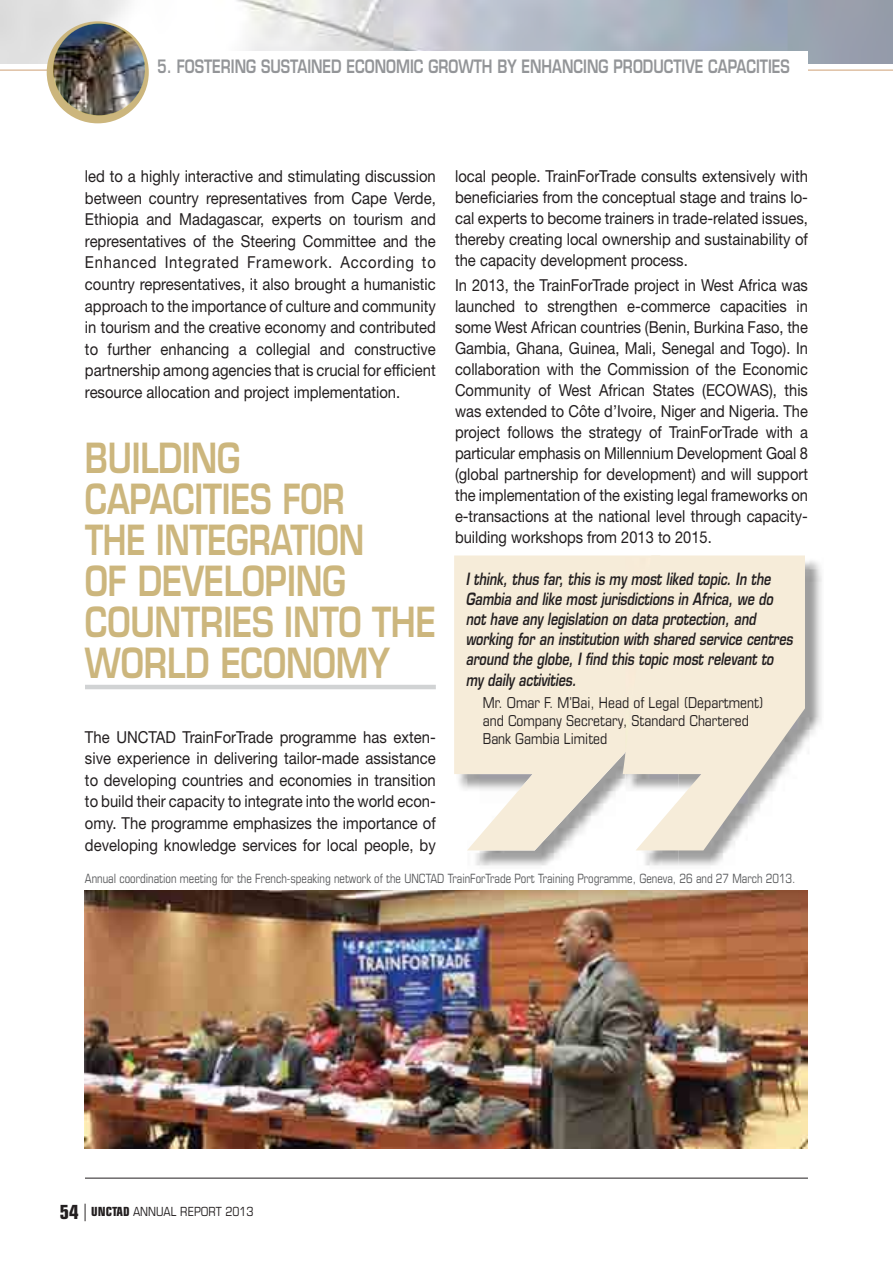
<style>
.page{position:relative;width:893px;height:1263px;background:#fff}
.page>*{position:absolute;margin:0;border:0;box-sizing:border-box;transform-origin:0 0}
.t1{font:600 40.5px/41.1px "Eurostile LT Std";letter-spacing:-.005em;color:#ccb67d;scale:.79 1}
.t2{font:condensed 23.7px "Eurostile LT Std";color:#231f20;scale:.67 1}
.t3{font:600 18px "Eurostile LT Std";color:#939598;scale:.77 1}
.t4{font:16.5px/21.6px "Helvetica Neue LT Std";color:#231f20;text-align:justify;scale:.9 1}
.t5{font:16.5px/21px "Helvetica Neue LT Std";color:#231f20;text-align:justify;scale:.89 1}
.t6{font:italic 600 16.5px/20.1px "Eurostile LT Std";color:#231f20;scale:.75 1}
.t7{font:condensed 15px/18px "Eurostile LT Std";color:#231f20}
.t8{font:condensed 12.75px "Eurostile LT Std";color:#58595b;scale:.93 1}
.t9{font:condensed 12.6px "Eurostile LT Std";color:#231f20}
.s1{font-weight:700;font-size:19.5px}
.s2{font-weight:700}
</style>
<div class="page">
<hr style="left:85px;top:1178px;width:723px;height:1px;background:#231f20">
<img style="left:0;top:0;width:893px;height:64px">
<hr style="left:0;top:70px;width:893px;height:1px;background:#cfa076">
<img style="left:85px;top:890px;width:723px;height:258px">
<hr style="left:85px;top:685px;width:351px;height:4px;background:#d1d3d4">
<img style="left:467px;top:850px;width:94px;height:16px">
<svg style="left:454px;top:555px;width:169px;height:295px;background:#f2eada"></svg>
<img style="left:678px;top:561px;width:144px;height:305px">
<img style="left:636px;top:850px;width:42px;height:16px">
<svg style="left:623px;top:555px;width:182px;height:295px;background:#f2e9da"></svg>
<div style="left:76px;top:51px;width:732px;height:30px;background:#fff"></div>
<div style="left:47px;top:21px;width:102px;height:102px;background:#ccb67d;border-radius:50%"></div>
<img style="left:53px;top:23px;width:92px;height:92px">
<p class="t3" style="left:157px;top:59px;width:823px">5. FOSTERING SUSTAINED ECONOMIC GROWTH BY ENHANCING PRODUCTIVE CAPACITIES</p>
<p class="t4" style="left:85px;top:167px;width:391px">led to a highly interactive and stimulating discussion between country representatives from Cape Verde, Ethiopia and Madagascar, experts on tourism and representatives of the Steering Committee and the Enhanced Integrated Framework. According to country representatives, it also brought a humanistic approach to the importance of culture and community in tourism and the creative economy and contributed to further enhancing a collegial and constructive partnership among agencies that is crucial for efficient resource allocation and project implementation.</p>
<h1 class="t1" style="left:85px;top:441px;width:446px">BUILDING<br>CAPACITIES FOR<br>THE INTEGRATION<br>OF DEVELOPING<br>COUNTRIES INTO THE<br>WORLD ECONOMY</h1>
<p class="t4" style="left:85px;top:727px;width:391px">The UNCTAD TrainForTrade programme has exten&shy;sive experience in delivering tailor-made assistance to developing countries and economies in transition to build their capacity to integrate into the world econ&shy;omy. The programme emphasizes the importance of developing knowledge services for local people, by</p>
<p class="t4" style="left:455px;top:167px;width:394px;line-height:21px">local people. TrainForTrade consults extensively with beneficiaries from the conceptual stage and trains lo&shy;cal experts to become trainers in trade-related issues, thereby creating local ownership and sustainability of the capacity development process.</p>
<p class="t5" style="left:455px;top:276px;width:398px">In 2013, the TrainForTrade project in West Africa was launched to strengthen e-commerce capacities in some West African countries (Benin, Burkina Faso, the Gambia, Ghana, Guinea, Mali, Senegal and Togo). In collaboration with the Commission of the Economic Community of West African States (ECOWAS), this was extended to Côte d’Ivoire, Niger and Nigeria. The project follows the strategy of TrainForTrade with a particular emphasis on Millennium Development Goal 8 (global partnership for development) and will support the implementation of the existing legal frameworks on e-transactions at the national level through capacity&shy;building workshops from 2013 to 2015.</p>
<p class="t6" style="left:466px;top:571px;width:437px">I think, thus far, this is my most liked topic. In the Gambia and like most jurisdictions in Africa, we do not have any legislation on data protection, and working for an institution with shared service centres around the globe, I find this topic most relevant to my daily activities.</p>
<p class="t7" style="left:483px;top:695px;width:282px">Mr. Omar F. M’Bai, Head of Legal (Department) and Company Secretary, Standard Chartered<br>Bank Gambia Limited</p>
<p class="t8" style="left:85px;top:873px;width:765px">Annual coordination meeting for the French-speaking network of the UNCTAD TrainForTrade Port Training Programme, Geneva, 26 and 27 March 2013.</p>
<h2 class="t2" style="left:83px;top:1202px;width:7px">|</h2>
<p class="t9" style="left:60px;top:1207px;width:195px"><span class="s1">54</span> <span class="s2">UNCTAD</span> ANNUAL REPORT 2013</p>
</div>
